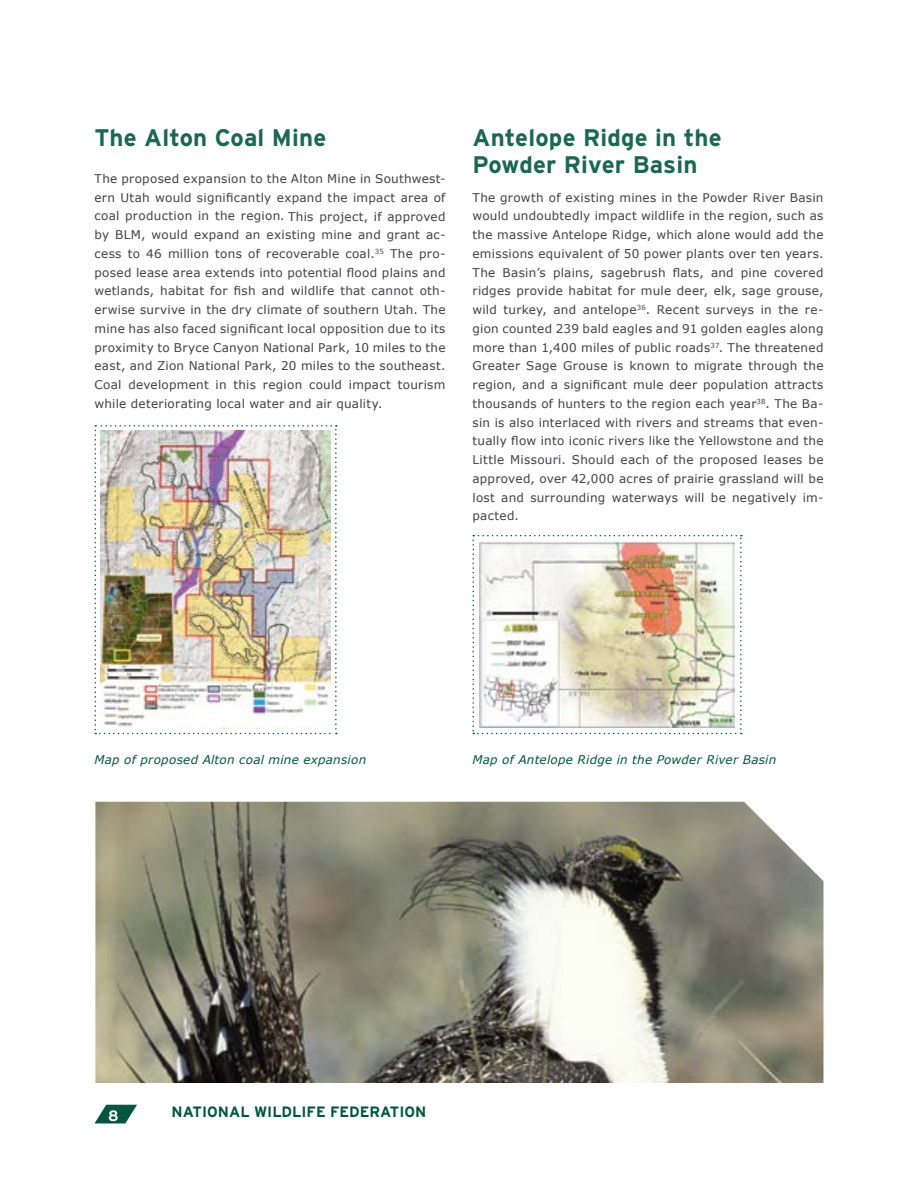
<style>
.page{position:relative;width:918px;height:1188px;background:#fff}
.page>*{position:absolute;margin:0;border:0;box-sizing:border-box;transform-origin:0 0}
.t1{font:700 24px/27px "Interstate";letter-spacing:.01em;color:#1a6850}
.t2{font:700 15px "Interstate";color:#00573d}
.t3{font:700 15px "Interstate";color:#fff}
.t4{font:12px/18.8px "Verdana";letter-spacing:.02em;color:#414042;text-align:justify}
.t5{font:italic 12px "Verdana";letter-spacing:.02em;color:#00573d}
</style>
<div class="page">
<svg style="left:95px;top:1105px;width:42px;height:18px"></svg>
<img style="left:95px;top:802px;width:729px;height:281px">
<img style="left:94px;top:425px;width:243px;height:309px">
<img style="left:472px;top:535px;width:270px;height:199px">
<h1 class="t1" style="left:94px;top:123px;width:233px">The Alton Coal Mine</h1>
<p class="t4" style="left:94px;top:169px;width:353px">The proposed expansion to the Alton Mine in Southwest&shy;ern Utah would significantly expand the impact area of coal production in the region. This project, if approved by BLM, would expand an existing mine and grant ac&shy;cess to 46 million tons of recoverable coal.<sup>35</sup> The pro&shy;posed lease area extends into potential flood plains and wetlands, habitat for fish and wildlife that cannot oth&shy;erwise survive in the dry climate of southern Utah. The mine has also faced significant local opposition due to its proximity to Bryce Canyon National Park, 10 miles to the east, and Zion National Park, 20 miles to the southeast.<br>Coal development in this region could impact tourism while deteriorating local water and air quality.</p>
<h1 class="t1" style="left:472px;top:123px;width:251px">Antelope Ridge in the<br>Powder River Basin</h1>
<p class="t4" style="left:472px;top:188px;width:353px">The growth of existing mines in the Powder River Basin would undoubtedly impact wildlife in the region, such as the massive Antelope Ridge, which alone would add the emissions equivalent of 50 power plants over ten years.<br>The Basin’s plains, sagebrush flats, and pine covered ridges provide habitat for mule deer, elk, sage grouse, wild turkey, and antelope<sup>36</sup>. Recent surveys in the re&shy;gion counted 239 bald eagles and 91 golden eagles along more than 1,400 miles of public roads<sup>37</sup>. The threatened Greater Sage Grouse is known to migrate through the region, and a significant mule deer population attracts thousands of hunters to the region each year<sup>38</sup>. The Ba&shy;sin is also interlaced with rivers and streams that even&shy;tually flow into iconic rivers like the Yellowstone and the Little Missouri. Should each of the proposed leases be approved, over 42,000 acres of prairie grassland will be lost and surrounding waterways will be negatively im&shy;pacted.</p>
<p class="t5" style="left:94px;top:752px;width:273px">Map of proposed Alton coal mine expansion</p>
<p class="t5" style="left:472px;top:752px;width:305px">Map of Antelope Ridge in the Powder River Basin</p>
<p class="t3" style="left:108px;top:1107px;width:12px">8</p>
<p class="t2" style="left:172px;top:1103px;width:256px">NATIONAL WILDLIFE FEDERATION</p>
</div>
